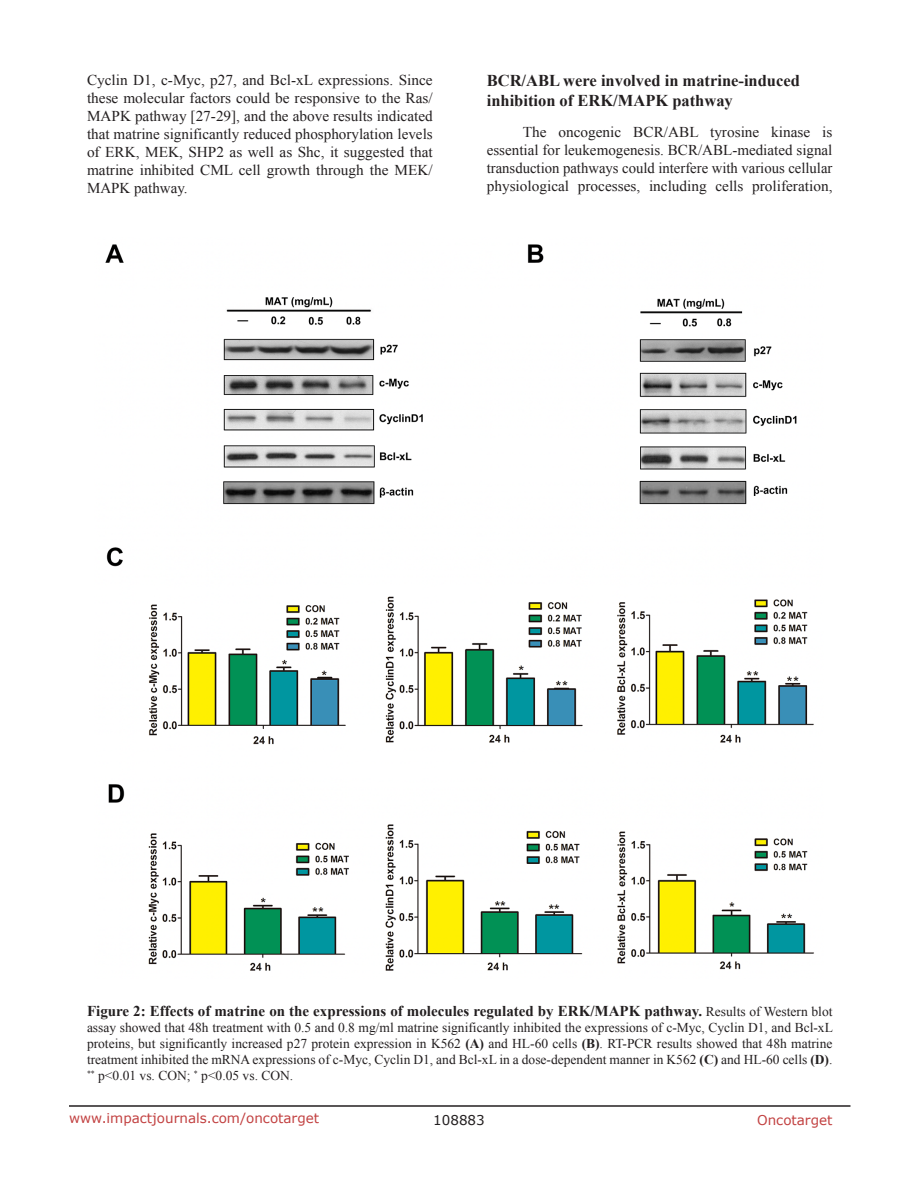
<style>
.page{position:relative;width:918px;height:1188px;background:#fff}
.page>*{position:absolute;margin:0;border:0;box-sizing:border-box;transform-origin:0 0}
.SubHeading{font:700 16.5px/19.8px "Times New Roman";color:#231f20}
.BodyText{font:15px/18px "Times New Roman";color:#231f20;text-align:justify}
.figuretext{font:700 15px "Times New Roman";color:#231f20}
.figuretext-2{font:13.5px/16.2px "Times New Roman";color:#231f20;text-align:justify}
.t1{font:13.5px "Verdana";color:#c24141}
.t2{font:13.5px "Verdana";color:#231f20}
.s1{font-weight:400;font-size:13.5px}
.s2{font-weight:700}
</style>
<div class="page">
<hr style="left:69px;top:1105px;width:781px;height:2px;background:#231f20">
<img style="left:105px;top:244px;width:709px;height:727px">
<p class="BodyText" style="left:87px;top:71px;width:347px">Cyclin D1, c-Myc, p27, and Bcl-xL expressions. Since these molecular factors could be responsive to the Ras/ MAPK pathway [27-29], and the above results indicated that matrine significantly reduced phosphorylation levels of ERK, MEK, SHP2 as well as Shc, it suggested that matrine inhibited CML cell growth through the MEK/ MAPK pathway.</p>
<p class="SubHeading" style="left:487px;top:70px;width:315px">BCR/ABL were involved in matrine-induced inhibition of ERK/MAPK pathway</p>
<p class="BodyText" style="left:487px;top:123px;width:347px;text-indent:36px">The oncogenic BCR/ABL tyrosine kinase is essential for leukemogenesis. BCR/ABL-mediated signal transduction pathways could interfere with various cellular physiological processes, including cells proliferation,</p>
<p class="figuretext" style="left:87px;top:1000px;width:747px">Figure 2: Effects of matrine on the expressions of molecules regulated by ERK/MAPK pathway. <span class="s1">Results of Western blot</span></p>
<p class="figuretext-2" style="left:87px;top:1019px;width:747px">assay showed that 48h treatment with 0.5 and 0.8 mg/ml matrine significantly inhibited the expressions of c-Myc, Cyclin D1, and Bcl-xL proteins, but significantly increased p27 protein expression in K562 <span class="s2">(A)</span> and HL-60 cells <span class="s2">(B)</span>. RT-PCR results showed that 48h matrine treatment inhibited the mRNA expressions of c-Myc, Cyclin D1, and Bcl-xL in a dose-dependent manner in K562 <span class="s2">(C)</span> and HL-60 cells <span class="s2">(D)</span>. <sup>**</sup> p&lt;0.01 vs. CON; <sup>*</sup> p&lt;0.05 vs. CON.</p>
<p class="t1" style="left:69px;top:1109px;width:252px">www.impactjournals.com/oncotarget</p>
<p class="t2" style="left:433px;top:1111px;width:53px">108883</p>
<p class="t1" style="left:757px;top:1111px;width:77px">Oncotarget</p>
</div>
